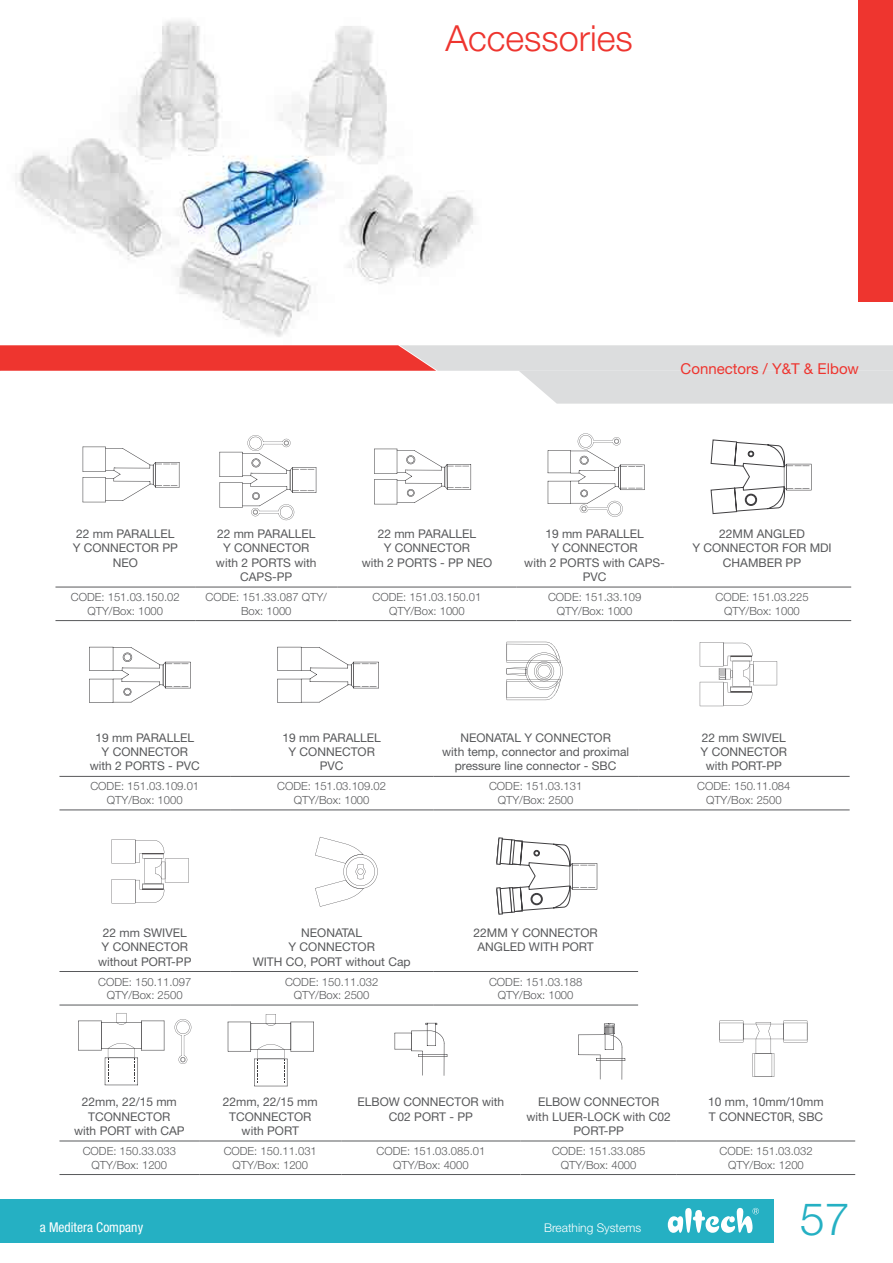
<style>
.page{position:relative;width:893px;height:1263px;background:#fff}
.page>*{position:absolute;margin:0;border:0;box-sizing:border-box;transform-origin:0 0}
.t1{font:300 45px "Helvetica Neue LT Pro";color:#25b0c3}
.t2{font:300 36px "Helvetica Neue LT Pro";color:#ee352f}
.t3{font:15px "Helvetica Neue LT Pro";color:#ee352f}
.t4{font:condensed 13.5px "Helvetica Neue LT Pro";color:#fff}
.t5{font:12px/14.4px "Helvetica Neue LT Pro";color:#58595b;text-align:center}
.t6{font:300 12px "Helvetica Neue LT Pro";color:#fff}
.t7{font:300 11.25px/13.5px "Helvetica Neue LT Pro";color:#58595b;text-align:center}
</style>
<div class="page">
<div style="left:0;top:1199px;width:773px;height:43px;background:#25b0c3"></div>
<svg style="left:668px;top:1208px;width:91px;height:25px"></svg>
<img style="left:15px;top:21px;width:459px;height:316px">
<div style="left:859px;top:0;width:34px;height:301px;background:#ee352f"></div>
<svg style="left:0;top:345px;width:893px;height:59px"></svg>
<hr style="left:677px;top:1140px;width:178px;height:1px;background:#58595b">
<hr style="left:677px;top:1174px;width:178px;height:1px;background:#58595b">
<hr style="left:59px;top:1140px;width:140px;height:1px;background:#58595b">
<hr style="left:199px;top:1140px;width:142px;height:1px;background:#58595b">
<hr style="left:341px;top:1140px;width:179px;height:1px;background:#58595b">
<hr style="left:520px;top:1140px;width:157px;height:1px;background:#58595b">
<hr style="left:59px;top:1174px;width:140px;height:1px;background:#58595b">
<hr style="left:199px;top:1174px;width:142px;height:1px;background:#58595b">
<hr style="left:341px;top:1174px;width:179px;height:1px;background:#58595b">
<hr style="left:520px;top:1174px;width:157px;height:1px;background:#58595b">
<hr style="left:55px;top:587px;width:140px;height:1px;background:#58595b">
<hr style="left:55px;top:620px;width:140px;height:1px;background:#58595b">
<hr style="left:195px;top:587px;width:142px;height:1px;background:#58595b">
<hr style="left:337px;top:587px;width:179px;height:1px;background:#58595b">
<hr style="left:516px;top:587px;width:157px;height:1px;background:#58595b">
<hr style="left:673px;top:587px;width:178px;height:1px;background:#58595b">
<hr style="left:195px;top:620px;width:142px;height:1px;background:#58595b">
<hr style="left:337px;top:620px;width:179px;height:1px;background:#58595b">
<hr style="left:516px;top:620px;width:157px;height:1px;background:#58595b">
<hr style="left:673px;top:620px;width:178px;height:1px;background:#58595b">
<svg style="left:548px;top:433px;width:97px;height:84px"></svg>
<svg style="left:219px;top:435px;width:97px;height:85px"></svg>
<svg style="left:374px;top:449px;width:97px;height:55px"></svg>
<svg style="left:83px;top:446px;width:97px;height:56px"></svg>
<svg style="left:89px;top:647px;width:102px;height:56px"></svg>
<svg style="left:277px;top:647px;width:102px;height:56px"></svg>
<svg style="left:507px;top:642px;width:56px;height:58px"></svg>
<svg style="left:700px;top:642px;width:77px;height:64px"></svg>
<svg style="left:78px;top:1013px;width:86px;height:72px"></svg>
<svg style="left:175px;top:1019px;width:16px;height:45px"></svg>
<svg style="left:228px;top:1014px;width:86px;height:72px"></svg>
<svg style="left:112px;top:839px;width:77px;height:64px"></svg>
<svg style="left:315px;top:837px;width:63px;height:70px"></svg>
<svg style="left:719px;top:1021px;width:88px;height:56px"></svg>
<svg style="left:394px;top:1023px;width:53px;height:53px"></svg>
<svg style="left:578px;top:1023px;width:47px;height:57px"></svg>
<svg style="left:710px;top:439px;width:101px;height:75px"></svg>
<svg style="left:496px;top:837px;width:101px;height:78px"></svg>
<hr style="left:59px;top:776px;width:171px;height:1px;background:#58595b">
<hr style="left:59px;top:809px;width:171px;height:1px;background:#58595b">
<hr style="left:230px;top:776px;width:203px;height:1px;background:#58595b">
<hr style="left:433px;top:776px;width:205px;height:1px;background:#58595b">
<hr style="left:638px;top:776px;width:212px;height:1px;background:#58595b">
<hr style="left:230px;top:809px;width:203px;height:1px;background:#58595b">
<hr style="left:433px;top:809px;width:205px;height:1px;background:#58595b">
<hr style="left:638px;top:809px;width:212px;height:1px;background:#58595b">
<hr style="left:59px;top:971px;width:171px;height:1px;background:#58595b">
<hr style="left:59px;top:1005px;width:171px;height:1px;background:#58595b">
<hr style="left:230px;top:971px;width:203px;height:1px;background:#58595b">
<hr style="left:433px;top:971px;width:205px;height:1px;background:#58595b">
<hr style="left:230px;top:1005px;width:203px;height:1px;background:#58595b">
<hr style="left:433px;top:1005px;width:205px;height:1px;background:#58595b">
<h2 class="t2" style="left:445px;top:16px;width:189px">Accessories</h2>
<p class="t3" style="left:681px;top:360px;width:180px">Connectors / Y&amp;T &amp; Elbow</p>
<p class="t5" style="left:73px;top:526px;width:107px">22 mm PARALLEL<br>Y CONNECTOR PP<br>NEO</p>
<p class="t5" style="left:216px;top:526px;width:102px">22 mm PARALLEL<br>Y CONNECTOR with 2 PORTS with<br>CAPS-PP</p>
<p class="t5" style="left:362px;top:526px;width:132px">22 mm PARALLEL<br>Y CONNECTOR<br>with 2 PORTS - PP NEO</p>
<p class="t5" style="left:524px;top:526px;width:142px">19 mm PARALLEL<br>Y CONNECTOR<br>with 2 PORTS with CAPS-<br>PVC</p>
<p class="t5" style="left:692px;top:526px;width:141px">22MM ANGLED<br>Y CONNECTOR FOR MDI<br>CHAMBER PP</p>
<p class="t7" style="left:71px;top:590px;width:110px">CODE: 151.03.150.02<br>QTY/Box: 1000</p>
<p class="t7" style="left:206px;top:590px;width:123px">CODE: 151.33.087 QTY/<br>Box: 1000</p>
<p class="t7" style="left:372px;top:590px;width:110px">CODE: 151.03.150.01<br>QTY/Box: 1000</p>
<p class="t7" style="left:548px;top:590px;width:95px">CODE: 151.33.109<br>QTY/Box: 1000</p>
<p class="t7" style="left:715px;top:590px;width:95px">CODE: 151.03.225<br>QTY/Box: 1000</p>
<p class="t5" style="left:90px;top:730px;width:112px">19 mm PARALLEL<br>Y CONNECTOR with 2 PORTS - PVC</p>
<p class="t5" style="left:282px;top:730px;width:100px">19 mm PARALLEL<br>Y CONNECTOR<br>PVC</p>
<p class="t5" style="left:442px;top:730px;width:188px">NEONATAL Y CONNECTOR<br>with temp, connector and proximal pressure line connector - SBC</p>
<p class="t5" style="left:701px;top:730px;width:88px">22 mm SWIVEL<br>Y CONNECTOR with PORT-PP</p>
<p class="t7" style="left:90px;top:779px;width:110px">CODE: 151.03.109.01<br>QTY/Box: 1000</p>
<p class="t7" style="left:277px;top:779px;width:110px">CODE: 151.03.109.02<br>QTY/Box: 1000</p>
<p class="t7" style="left:489px;top:779px;width:95px">CODE: 151.03.131<br>QTY/Box: 2500</p>
<p class="t7" style="left:697px;top:779px;width:95px">CODE: 150.11.084<br>QTY/Box: 2500</p>
<p class="t5" style="left:98px;top:925px;width:95px">22 mm SWIVEL<br>Y CONNECTOR without PORT-PP</p>
<p class="t5" style="left:253px;top:925px;width:159px">NEONATAL<br>Y CONNECTOR<br>WITH CO, PORT without Cap</p>
<p class="t5" style="left:474px;top:925px;width:126px">22MM Y CONNECTOR<br>ANGLED WITH PORT</p>
<p class="t7" style="left:98px;top:974px;width:95px">CODE: 150.11.097<br>QTY/Box: 2500</p>
<p class="t7" style="left:285px;top:974px;width:95px">CODE: 150.11.032<br>QTY/Box: 2500</p>
<p class="t7" style="left:489px;top:974px;width:95px">CODE: 151.03.188<br>QTY/Box: 1000</p>
<p class="t5" style="left:74px;top:1094px;width:112px">22mm, 22/15 mm<br>TCONNECTOR<br>with PORT with CAP</p>
<p class="t5" style="left:223px;top:1094px;width:96px">22mm, 22/15 mm<br>TCONNECTOR with PORT</p>
<p class="t5" style="left:358px;top:1094px;width:148px">ELBOW CONNECTOR with<br>C02 PORT - PP</p>
<p class="t5" style="left:526px;top:1094px;width:146px">ELBOW CONNECTOR with LUER-LOCK with C02<br>PORT-PP</p>
<p class="t5" style="left:708px;top:1094px;width:117px;text-align:left">10 mm, 10mm/10mm<br>T CONNECT0R, SBC</p>
<p class="t7" style="left:83px;top:1144px;width:95px">CODE: 150.33.033<br>QTY/Box: 1200</p>
<p class="t7" style="left:224px;top:1144px;width:95px">CODE: 150.11.031<br>QTY/Box: 1200</p>
<p class="t7" style="left:376px;top:1144px;width:110px">CODE: 151.03.085.01<br>QTY/Box: 4000</p>
<p class="t7" style="left:552px;top:1144px;width:95px">CODE: 151.33.085<br>QTY/Box: 4000</p>
<p class="t7" style="left:719px;top:1144px;width:95px">CODE: 151.03.032<br>QTY/Box: 1200</p>
<p class="t4" style="left:40px;top:1220px;width:105px">a Meditera Company</p>
<p class="t6" style="left:544px;top:1221px;width:99px">Breathing Systems</p>
<h1 class="t1" style="left:800px;top:1191px;width:52px">57</h1>
</div>
